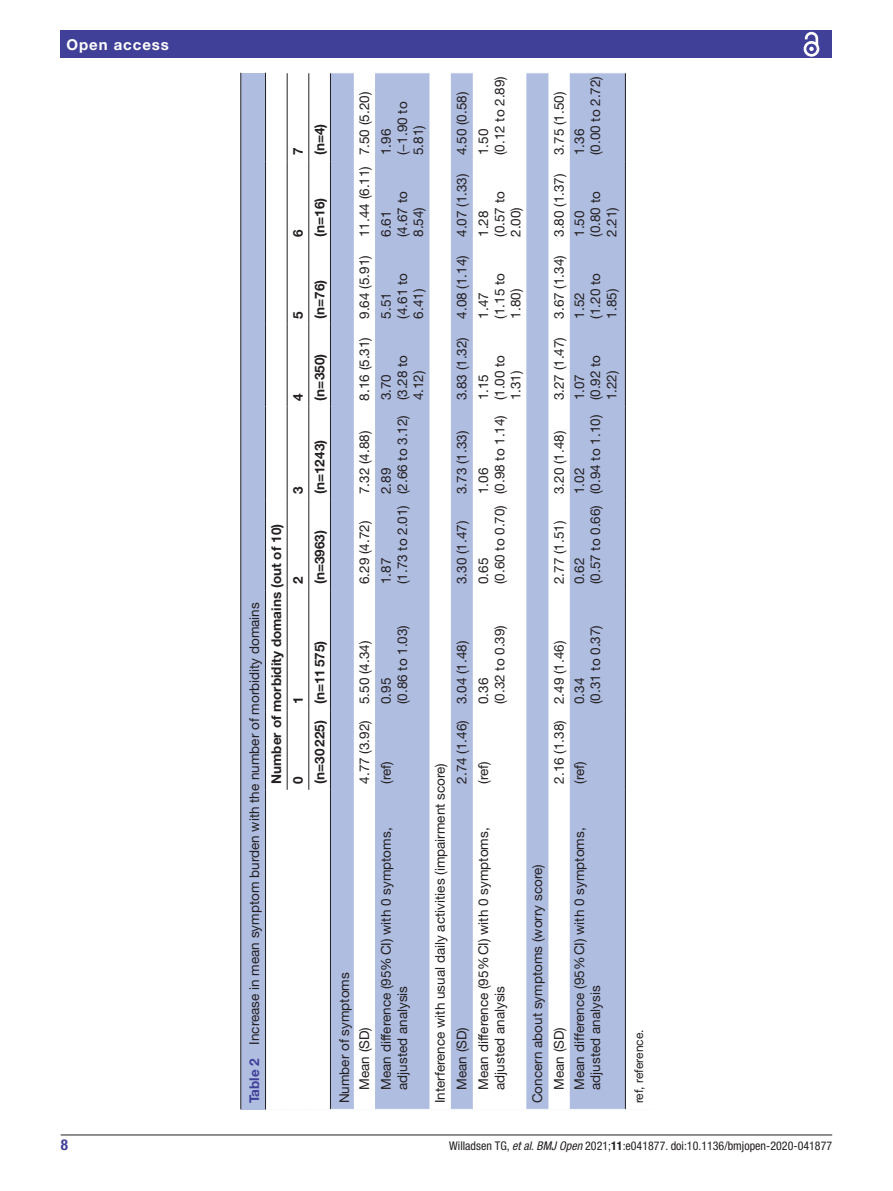
<style>
.page{position:relative;width:893px;height:1191px;background:#fff}
.page>*{position:absolute;margin:0;border:0;box-sizing:border-box;transform-origin:0 0}
.t1{font:700 15px "Helvetica Neue LT Std";letter-spacing:.065em;color:#fff}
.t2{font:700 condensed 15px "Helvetica Neue LT Std";color:#414099}
.t3{font:13.5px/16.2px "Helvetica Neue LT Std";color:#231f20}
.t4{font:700 13.5px "Helvetica Neue LT Std";color:#231f20}
.t5{font:condensed 12px "Helvetica Neue LT Std";color:#231f20}
.t6{font:12px "Helvetica Neue LT Std";color:#231f20}
.s1{font-weight:700;color:#414099}
.s2{font-weight:700}
.s3{font-style:italic}
</style>
<div class="page">
<hr style="left:61px;top:1134px;width:771px;height:1px;background:#231f20">
<div style="left:61px;top:31px;width:771px;height:27px;background:#414099"></div>
<svg style="left:803px;top:31px;width:17px;height:26px"></svg>
<div style="left:241px;top:73px;width:411px;height:1036px;background:#afbde1"></div>
<hr style="left:240px;top:73px;width:1px;height:1036px;background:#231f20">
<div style="left:266px;top:73px;width:386px;height:1036px;background:#fff"></div>
<svg style="left:331px;top:73px;width:294px;height:1036px"></svg>
<hr style="left:330px;top:789px;width:1px;height:320px;background:#231f20">
<hr style="left:265px;top:789px;width:1px;height:320px;background:#231f20">
<hr style="left:265px;top:710px;width:1px;height:79px;background:#231f20">
<hr style="left:265px;top:590px;width:1px;height:120px;background:#231f20">
<hr style="left:265px;top:500px;width:1px;height:90px;background:#231f20">
<hr style="left:265px;top:406px;width:1px;height:94px;background:#231f20">
<hr style="left:265px;top:325px;width:1px;height:81px;background:#231f20">
<hr style="left:265px;top:243px;width:1px;height:82px;background:#231f20">
<hr style="left:265px;top:161px;width:1px;height:82px;background:#231f20">
<hr style="left:265px;top:73px;width:1px;height:88px;background:#231f20">
<hr style="left:287px;top:710px;width:1px;height:79px;background:#231f20">
<hr style="left:287px;top:590px;width:1px;height:120px;background:#231f20">
<hr style="left:287px;top:500px;width:1px;height:90px;background:#231f20">
<hr style="left:287px;top:406px;width:1px;height:94px;background:#231f20">
<hr style="left:287px;top:325px;width:1px;height:81px;background:#231f20">
<hr style="left:287px;top:243px;width:1px;height:82px;background:#231f20">
<hr style="left:287px;top:161px;width:1px;height:82px;background:#231f20">
<hr style="left:287px;top:73px;width:1px;height:88px;background:#231f20">
<hr style="left:308px;top:710px;width:1px;height:79px;background:#231f20">
<hr style="left:330px;top:710px;width:1px;height:79px;background:#231f20">
<hr style="left:308px;top:590px;width:1px;height:120px;background:#231f20">
<hr style="left:330px;top:590px;width:1px;height:120px;background:#231f20">
<hr style="left:308px;top:500px;width:1px;height:90px;background:#231f20">
<hr style="left:330px;top:500px;width:1px;height:90px;background:#231f20">
<hr style="left:308px;top:406px;width:1px;height:94px;background:#231f20">
<hr style="left:330px;top:406px;width:1px;height:94px;background:#231f20">
<hr style="left:308px;top:325px;width:1px;height:81px;background:#231f20">
<hr style="left:330px;top:325px;width:1px;height:81px;background:#231f20">
<hr style="left:308px;top:243px;width:1px;height:82px;background:#231f20">
<hr style="left:330px;top:243px;width:1px;height:82px;background:#231f20">
<hr style="left:308px;top:161px;width:1px;height:82px;background:#231f20">
<hr style="left:330px;top:161px;width:1px;height:82px;background:#231f20">
<hr style="left:308px;top:73px;width:1px;height:88px;background:#231f20">
<hr style="left:330px;top:73px;width:1px;height:88px;background:#231f20">
<hr style="left:625px;top:710px;width:1px;height:79px;background:#231f20">
<hr style="left:625px;top:590px;width:1px;height:120px;background:#231f20">
<hr style="left:625px;top:500px;width:1px;height:90px;background:#231f20">
<hr style="left:625px;top:406px;width:1px;height:94px;background:#231f20">
<hr style="left:625px;top:325px;width:1px;height:81px;background:#231f20">
<hr style="left:625px;top:243px;width:1px;height:82px;background:#231f20">
<hr style="left:625px;top:161px;width:1px;height:82px;background:#231f20">
<hr style="left:625px;top:73px;width:1px;height:88px;background:#231f20">
<hr style="left:625px;top:789px;width:1px;height:320px;background:#231f20">
<hr style="left:642px;top:73px;width:2px;height:1030px;background:#fff">
<p class="t1" style="left:66px;top:35px;width:104px">Open access</p>
<p class="t4" style="left:290px;top:155px;width:9px;rotate:-90deg">7</p>
<p class="t4" style="left:311px;top:155px;width:33px;rotate:-90deg">(n=4)</p>
<p class="t4" style="left:290px;top:237px;width:9px;rotate:-90deg">6</p>
<p class="t4" style="left:311px;top:237px;width:41px;rotate:-90deg">(n=16)</p>
<p class="t4" style="left:290px;top:319px;width:9px;rotate:-90deg">5</p>
<p class="t4" style="left:311px;top:319px;width:41px;rotate:-90deg">(n=76)</p>
<p class="t4" style="left:290px;top:400px;width:9px;rotate:-90deg">4</p>
<p class="t4" style="left:311px;top:400px;width:48px;rotate:-90deg">(n=350)</p>
<p class="t4" style="left:290px;top:494px;width:9px;rotate:-90deg">3</p>
<p class="t4" style="left:311px;top:494px;width:56px;rotate:-90deg">(n=1243)</p>
<p class="t3" style="left:243px;top:783px;width:261px;line-height:21.9px;text-indent:-320px;rotate:-90deg"><span class="s1">Table 2</span> Increase in mean symptom burden with the number of morbidity domains<br><span class="s2">Number of morbidity domains (out of 10)<br>0</span></p>
<p class="t4" style="left:290px;top:584px;width:9px;rotate:-90deg">2</p>
<p class="t4" style="left:290px;top:704px;width:9px;rotate:-90deg">1</p>
<p class="t4" style="left:311px;top:584px;width:56px;rotate:-90deg">(n=3963)</p>
<p class="t4" style="left:311px;top:783px;width:144px;rotate:-90deg">(n=30225) (n=11575)</p>
<p class="t3" style="left:356px;top:237px;width:147px;rotate:-90deg">11.44 (6.11) 7.50 (5.20)</p>
<p class="t3" style="left:356px;top:319px;width:65px;rotate:-90deg">9.64 (5.91)</p>
<p class="t3" style="left:356px;top:400px;width:65px;rotate:-90deg">8.16 (5.31)</p>
<p class="t3" style="left:356px;top:494px;width:65px;rotate:-90deg">7.32 (4.88)</p>
<p class="t3" style="left:356px;top:584px;width:65px;rotate:-90deg">6.29 (4.72)</p>
<p class="t3" style="left:378px;top:155px;width:55px;rotate:-90deg">1.96 (−1.90 to<br>5.81)</p>
<p class="t3" style="left:378px;top:237px;width:47px;rotate:-90deg">6.61 (4.67 to<br>8.54)</p>
<p class="t3" style="left:378px;top:319px;width:47px;rotate:-90deg">5.51 (4.61 to<br>6.41)</p>
<p class="t3" style="left:378px;top:400px;width:47px;rotate:-90deg">3.70 (3.28 to<br>4.12)</p>
<p class="t3" style="left:378px;top:494px;width:81px;rotate:-90deg">2.89<br>(2.66 to 3.12)</p>
<p class="t3" style="left:378px;top:584px;width:81px;rotate:-90deg">1.87<br>(1.73 to 2.01)</p>
<p class="t3" style="left:453px;top:155px;width:65px;rotate:-90deg">4.50 (0.58)</p>
<p class="t3" style="left:453px;top:237px;width:65px;rotate:-90deg">4.07 (1.33)</p>
<p class="t3" style="left:453px;top:319px;width:65px;rotate:-90deg">4.08 (1.14)</p>
<p class="t3" style="left:453px;top:400px;width:65px;rotate:-90deg">3.83 (1.32)</p>
<p class="t3" style="left:453px;top:494px;width:65px;rotate:-90deg">3.73 (1.33)</p>
<p class="t3" style="left:453px;top:584px;width:65px;rotate:-90deg">3.30 (1.47)</p>
<p class="t3" style="left:475px;top:155px;width:81px;rotate:-90deg">1.50<br>(0.12 to 2.89)</p>
<p class="t3" style="left:475px;top:237px;width:47px;rotate:-90deg">1.28 (0.57 to<br>2.00)</p>
<p class="t3" style="left:475px;top:319px;width:47px;rotate:-90deg">1.47 (1.15 to<br>1.80)</p>
<p class="t3" style="left:475px;top:400px;width:47px;rotate:-90deg">1.15 (1.00 to<br>1.31)</p>
<p class="t3" style="left:475px;top:494px;width:81px;rotate:-90deg">1.06<br>(0.98 to 1.14)</p>
<p class="t3" style="left:475px;top:584px;width:81px;rotate:-90deg">0.65<br>(0.60 to 0.70)</p>
<p class="t3" style="left:571px;top:155px;width:81px;rotate:-90deg">1.36<br>(0.00 to 2.72)</p>
<p class="t3" style="left:551px;top:155px;width:65px;rotate:-90deg">3.75 (1.50)</p>
<p class="t3" style="left:551px;top:237px;width:65px;rotate:-90deg">3.80 (1.37)</p>
<p class="t3" style="left:571px;top:237px;width:47px;rotate:-90deg">1.50 (0.80 to<br>2.21)</p>
<p class="t3" style="left:551px;top:319px;width:65px;rotate:-90deg">3.67 (1.34)</p>
<p class="t3" style="left:571px;top:319px;width:47px;rotate:-90deg">1.52 (1.20 to<br>1.85)</p>
<p class="t3" style="left:551px;top:400px;width:65px;rotate:-90deg">3.27 (1.47)</p>
<p class="t3" style="left:571px;top:400px;width:47px;rotate:-90deg">1.07 (0.92 to<br>1.22)</p>
<p class="t3" style="left:571px;top:494px;width:81px;rotate:-90deg">1.02<br>(0.94 to 1.10)</p>
<p class="t3" style="left:551px;top:494px;width:65px;rotate:-90deg">3.20 (1.48)</p>
<p class="t3" style="left:571px;top:584px;width:81px;rotate:-90deg">0.62<br>(0.57 to 0.66)</p>
<p class="t3" style="left:551px;top:584px;width:65px;rotate:-90deg">2.77 (1.51)</p>
<p class="t3" style="left:356px;top:783px;width:144px;rotate:-90deg">4.77 (3.92) 5.50 (4.34)</p>
<p class="t3" style="left:378px;top:704px;width:81px;rotate:-90deg">0.95<br>(0.86 to 1.03)</p>
<p class="t3" style="left:378px;top:783px;width:24px;rotate:-90deg">(ref)</p>
<p class="t3" style="left:334px;top:1089px;width:119px;line-height:20.1px;text-indent:-14px;rotate:-90deg">Number of symptoms<br>Mean (SD)</p>
<p class="t3" style="left:378px;top:1089px;width:264px;rotate:-90deg">Mean difference (95%CI) with 0 symptoms, adjusted analysis</p>
<p class="t3" style="left:453px;top:783px;width:144px;rotate:-90deg">2.74 (1.46) 3.04 (1.48)</p>
<p class="t3" style="left:429px;top:1089px;width:328px;line-height:21.6px;text-indent:-13px;rotate:-90deg">Interference with usual daily activities (impairment score)<br>Mean (SD)</p>
<p class="t3" style="left:475px;top:704px;width:81px;rotate:-90deg">0.36<br>(0.32 to 0.39)</p>
<p class="t3" style="left:475px;top:783px;width:24px;rotate:-90deg">(ref)</p>
<p class="t3" style="left:475px;top:1089px;width:264px;rotate:-90deg">Mean difference (95%CI) with 0 symptoms, adjusted analysis</p>
<p class="t3" style="left:571px;top:704px;width:81px;rotate:-90deg">0.34<br>(0.31 to 0.37)</p>
<p class="t3" style="left:551px;top:783px;width:144px;rotate:-90deg">2.16 (1.38) 2.49 (1.46)</p>
<p class="t3" style="left:571px;top:783px;width:24px;rotate:-90deg">(ref)</p>
<p class="t3" style="left:571px;top:1089px;width:264px;rotate:-90deg">Mean difference (95%CI) with 0 symptoms, adjusted analysis</p>
<p class="t3" style="left:526px;top:1089px;width:227px;line-height:21.6px;text-indent:-14px;rotate:-90deg">Concern about symptoms (worry score)<br>Mean (SD)</p>
<p class="t6" style="left:632px;top:1103px;width:75px;rotate:-90deg">ref, reference.</p>
<p class="t2" style="left:61px;top:1135px;width:9px">8</p>
<p class="t5" style="left:449px;top:1138px;width:384px">Willadsen TG, <span class="s3">et al</span>. <span class="s3">BMJ Open</span> 2021;<span class="s2">11</span>:e041877. doi:10.1136/bmjopen-2020-041877</p>
</div>
